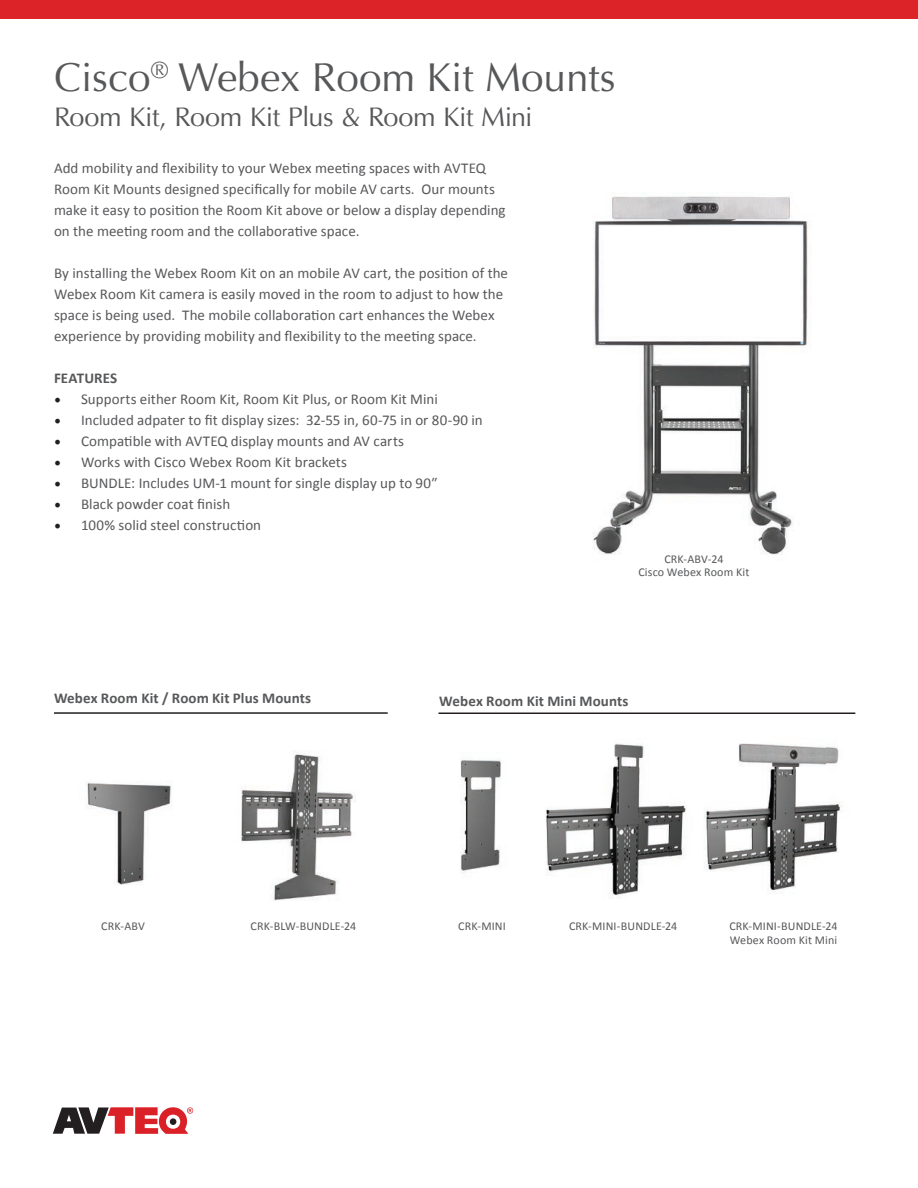
<style>
.page{position:relative;width:918px;height:1188px;background:#fff}
.page>*{position:absolute;margin:0;border:0;box-sizing:border-box;transform-origin:0 0}
.t1{font:40.5px "Optima";color:#57585a}
.t2{font:27px "Optima";letter-spacing:-.02em;color:#57585a}
.t3{font:15px/21px "Calibri";letter-spacing:.005em;color:#57585a}
.t4{font:700 15px "Calibri";letter-spacing:.005em;color:#57585a}
.t5{font:12px "Calibri";letter-spacing:.01em;color:#57585a}
.s1{font-family:"Minion Pro";font-size:18px;color:#231f20}
</style>
<div class="page">
<div style="left:0;top:0;width:918px;height:19px;background:#dc2328"></div>
<svg style="left:53px;top:1107px;width:140px;height:27px"></svg>
<img style="left:593px;top:196px;width:218px;height:359px">
<img style="left:241px;top:751px;width:115px;height:150px">
<img style="left:87px;top:781px;width:85px;height:104px">
<img style="left:738px;top:743px;width:89px;height:24px">
<img style="left:827px;top:747px;width:16px;height:106px">
<img style="left:704px;top:767px;width:123px;height:105px">
<img style="left:769px;top:872px;width:27px;height:20px">
<img style="left:545px;top:743px;width:141px;height:156px">
<img style="left:460px;top:760px;width:41px;height:113px">
<hr style="left:54px;top:712px;width:334px;height:2px;background:#231f20">
<hr style="left:438px;top:712px;width:417px;height:2px;background:#231f20">
<p class="t1" style="left:54px;top:54px;width:563px">Cisco<sup>®</sup> Webex Room Kit Mounts</p>
<p class="t2" style="left:54px;top:101px;width:480px">Room Kit, Room Kit Plus &amp; Room Kit Mini</p>
<p class="t3" style="left:54px;top:158px;width:453px">Add mobility and flexibility to your Webex meeting spaces with AVTEQ Room Kit Mounts designed specifically for mobile AV carts. Our mounts make it easy to position the Room Kit above or below a display depending on the meeting room and the collaborative space.</p>
<p class="t3" style="left:54px;top:263px;width:456px">By installing the Webex Room Kit on an mobile AV cart, the position of the Webex Room Kit camera is easily moved in the room to adjust to how the space is being used. The mobile collaboration cart enhances the Webex experience by providing mobility and flexibility to the meeting space.</p>
<p class="t4" style="left:54px;top:368px;width:65px">FEATURES</p>
<p class="t3" style="left:54px;top:389px;width:385px"><span class="s1">•</span> Supports either Room Kit, Room Kit Plus, or Room Kit Mini</p>
<p class="t3" style="left:54px;top:410px;width:430px"><span class="s1">•</span> Included adpater to fit display sizes: 32-55 in, 60-75 in or 80-90 in</p>
<p class="t3" style="left:54px;top:431px;width:352px"><span class="s1">•</span> Compatible with AVTEQ display mounts and AV carts</p>
<p class="t3" style="left:54px;top:452px;width:295px"><span class="s1">•</span> Works with Cisco Webex Room Kit brackets</p>
<p class="t3" style="left:54px;top:473px;width:385px"><span class="s1">•</span> BUNDLE: Includes UM-1 mount for single display up to 90″</p>
<p class="t3" style="left:54px;top:494px;width:178px"><span class="s1">•</span> Black powder coat finish</p>
<p class="t3" style="left:54px;top:515px;width:209px"><span class="s1">•</span> 100% solid steel construction</p>
<p class="t5" style="left:664px;top:551px;width:61px">CRK-ABV-24</p>
<p class="t5" style="left:638px;top:564px;width:113px">Cisco Webex Room Kit</p>
<p class="t4" style="left:54px;top:689px;width:259px">Webex Room Kit / Room Kit Plus Mounts</p>
<p class="t4" style="left:439px;top:692px;width:191px">Webex Room Kit Mini Mounts</p>
<p class="t5" style="left:101px;top:918px;width:45px">CRK-ABV</p>
<p class="t5" style="left:251px;top:918px;width:107px">CRK-BLW-BUNDLE-24</p>
<p class="t5" style="left:458px;top:918px;width:49px">CRK-MINI</p>
<p class="t5" style="left:569px;top:919px;width:110px">CRK-MINI-BUNDLE-24</p>
<p class="t5" style="left:729px;top:918px;width:110px">CRK-MINI-BUNDLE-24</p>
<p class="t5" style="left:730px;top:932px;width:109px">Webex Room Kit Mini</p>
</div>
